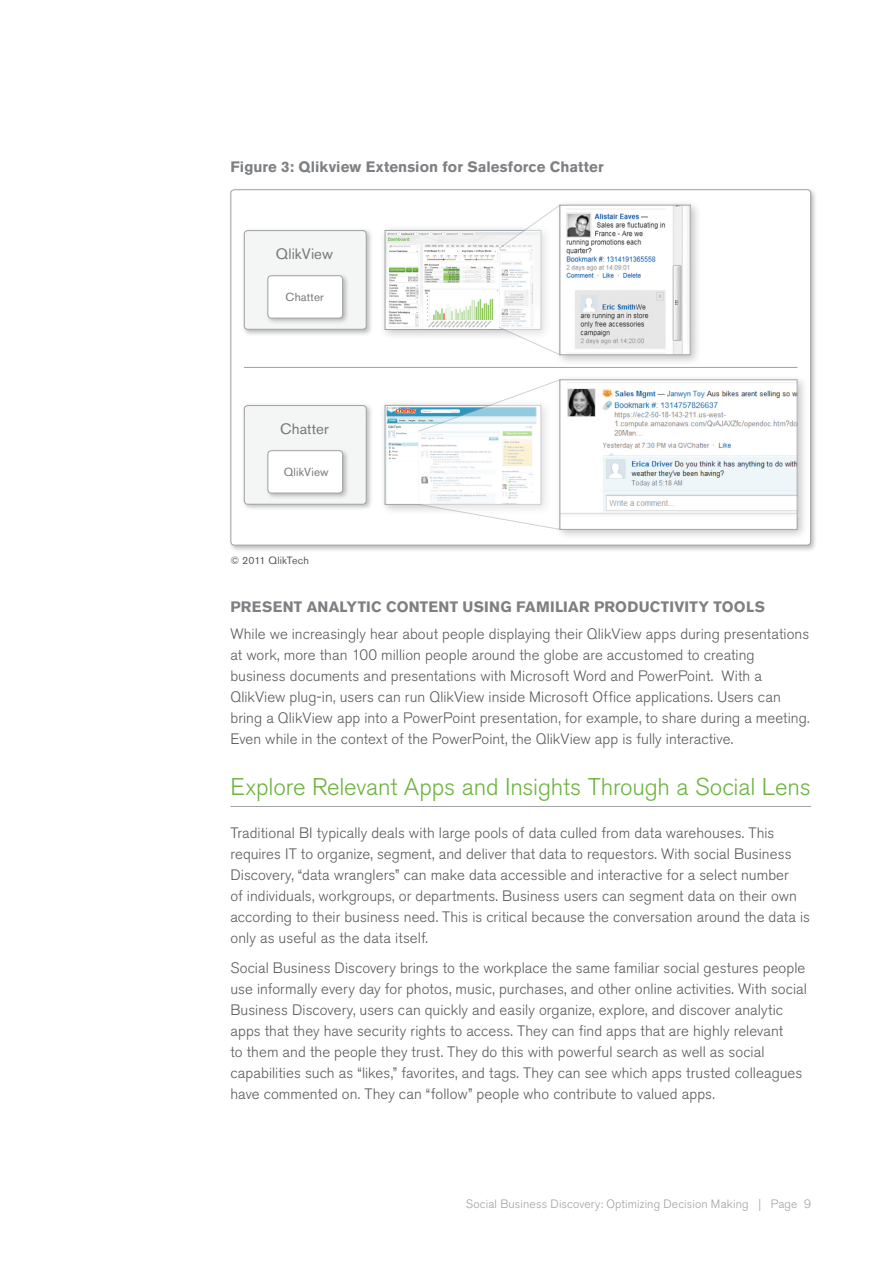
<style>
.page{position:relative;width:893px;height:1263px;background:#fff}
.page>*{position:absolute;margin:0;border:0;box-sizing:border-box;transform-origin:0 0}
.HEADER_2_-_GREEN_UND{font:300 24px "Akzidenz Grotesk BQ";letter-spacing:-.005em;color:#6cb43f}
.BODY{font:300 15px/21px "Akzidenz Grotesk BQ";letter-spacing:.005em;color:#5a5a5d}
.GRAPHIC_-_Header_1{font:700 15px "Akzidenz Grotesk BQ";letter-spacing:.01em;color:#7e8083}
.GRAPHIC_-_Header_2{font:15px "Akzidenz Grotesk BQ";letter-spacing:.005em;color:#76787b}
.t1{font:300 12px "Akzidenz Grotesk BQ";letter-spacing:.01em;color:#a0a1a5}
.t2{font:11.55px "Akzidenz Grotesk BQ";letter-spacing:.015em;color:#76787b}
.GRAPHIC_-_Header_1-2{font:10.5px "Akzidenz Grotesk BQ";letter-spacing:.015em;color:#5a5a5d}
</style>
<div class="page">
<hr style="left:230px;top:806px;width:581px;height:1px;background:#a0a1a5">
<div style="left:228px;top:187px;width:590px;height:365px;background:#231f20;opacity:.3"></div>
<div style="left:231px;top:190px;width:580px;height:355px;background:#fff;border-radius:3px"></div>
<div style="left:241px;top:228px;width:132px;height:108px;background:#231f20;opacity:.3"></div>
<div style="left:244px;top:231px;width:122px;height:98px;background:#f4f5f5;border-radius:3px"></div>
<div style="left:244px;top:230px;width:123px;height:100px;border:1px solid #a0a1a5;border-radius:3px"></div>
<div style="left:265px;top:273px;width:85px;height:52px;background:#231f20;opacity:.3"></div>
<div style="left:268px;top:276px;width:75px;height:42px;background:#fff;border-radius:3px"></div>
<div style="left:268px;top:275px;width:75px;height:43px;border:1px solid #a0a1a5;border-radius:3px"></div>
<div style="left:241px;top:403px;width:132px;height:108px;background:#231f20;opacity:.3"></div>
<div style="left:244px;top:406px;width:122px;height:98px;background:#f4f5f5;border-radius:3px"></div>
<div style="left:244px;top:405px;width:123px;height:99px;border:1px solid #a0a1a5;border-radius:3px"></div>
<div style="left:265px;top:448px;width:85px;height:52px;background:#231f20;opacity:.3"></div>
<div style="left:268px;top:451px;width:75px;height:42px;background:#fff;border-radius:3px"></div>
<div style="left:268px;top:450px;width:75px;height:43px;border:1px solid #a0a1a5;border-radius:3px"></div>
<div style="left:379px;top:224px;width:173px;height:116px;background:#231f20;opacity:.27"></div>
<img style="left:387px;top:232px;width:111px;height:96px">
<div style="left:385px;top:230px;width:156px;height:100px;border:1px solid #a0a1a5"></div>
<div style="left:379px;top:399px;width:173px;height:116px;background:#231f20;opacity:.27"></div>
<img style="left:387px;top:407px;width:31px;height:96px">
<div style="left:385px;top:405px;width:156px;height:100px;border:1px solid #a0a1a5"></div>
<div style="left:554px;top:199px;width:147px;height:167px;background:#231f20;opacity:.27"></div>
<img style="left:561px;top:207px;width:128px;height:146px">
<div style="left:559px;top:205px;width:132px;height:150px;border:1px solid #a0a1a5"></div>
<div style="left:554px;top:374px;width:254px;height:167px;background:#231f20;opacity:.27"></div>
<div style="left:560px;top:380px;width:237px;height:149px;background:#fff"></div>
<img style="left:561px;top:382px;width:234px;height:133px">
<div style="left:559px;top:379px;width:238px;height:151px;border:1px solid #a0a1a5"></div>
<hr style="left:244px;top:367px;width:553px;height:1px;background:#a0a1a5">
<svg style="left:498px;top:204px;width:62px;height:152px"></svg>
<svg style="left:418px;top:379px;width:142px;height:151px"></svg>
<p class="GRAPHIC_-_Header_1" style="left:230px;top:158px;width:375px">Figure 3: Qlikview Extension for Salesforce Chatter</p>
<p class="GRAPHIC_-_Header_2" style="left:276px;top:244px;width:58px">QlikView</p>
<p class="t2" style="left:286px;top:290px;width:40px">Chatter</p>
<p class="GRAPHIC_-_Header_2" style="left:280px;top:419px;width:50px">Chatter</p>
<p class="t2" style="left:284px;top:465px;width:46px">QlikView</p>
<p class="GRAPHIC_-_Header_1-2" style="left:230px;top:554px;width:80px">© 2011 QlikTech</p>
<p class="GRAPHIC_-_Header_1" style="left:230px;top:598px;width:536px">PRESENT ANALYTIC CONTENT USING FAMILIAR PRODUCTIVITY TOOLS</p>
<p class="BODY" style="left:230px;top:624px;width:581px">While we increasingly hear about people displaying their QlikView apps during presentations at work, more than 100 million people around the globe are accustomed to creating business documents and presentations with Microsoft Word and PowerPoint. With a QlikView plug-in, users can run QlikView inside Microsoft Office applications. Users can bring a QlikView app into a PowerPoint presentation, for example, to share during a meeting.<br>Even while in the context of the PowerPoint, the QlikView app is fully interactive.</p>
<p class="HEADER_2_-_GREEN_UND" style="left:230px;top:773px;width:582px">Explore Relevant Apps and Insights Through a Social Lens</p>
<p class="BODY" style="left:230px;top:823px;width:581px">Traditional BI typically deals with large pools of data culled from data warehouses. This requires IT to organize, segment, and deliver that data to requestors. With social Business Discovery, “data wranglers” can make data accessible and interactive for a select number<br>of individuals, workgroups, or departments. Business users can segment data on their own according to their business need. This is critical because the conversation around the data is only as useful as the data itself.</p>
<p class="BODY" style="left:230px;top:957px;width:578px">Social Business Discovery brings to the workplace the same familiar social gestures people use informally every day for photos, music, purchases, and other online activities. With social Business Discovery, users can quickly and easily organize, explore, and discover analytic apps that they have security rights to access. They can find apps that are highly relevant<br>to them and the people they trust. They do this with powerful search as well as social capabilities such as “likes,” favorites, and tags. They can see which apps trusted colleagues have commented on. They can “follow” people who contribute to valued apps.</p>
<p class="t1" style="left:466px;top:1197px;width:347px">Social Business Discovery: Optimizing Decision Making | Page 9</p>
</div>
